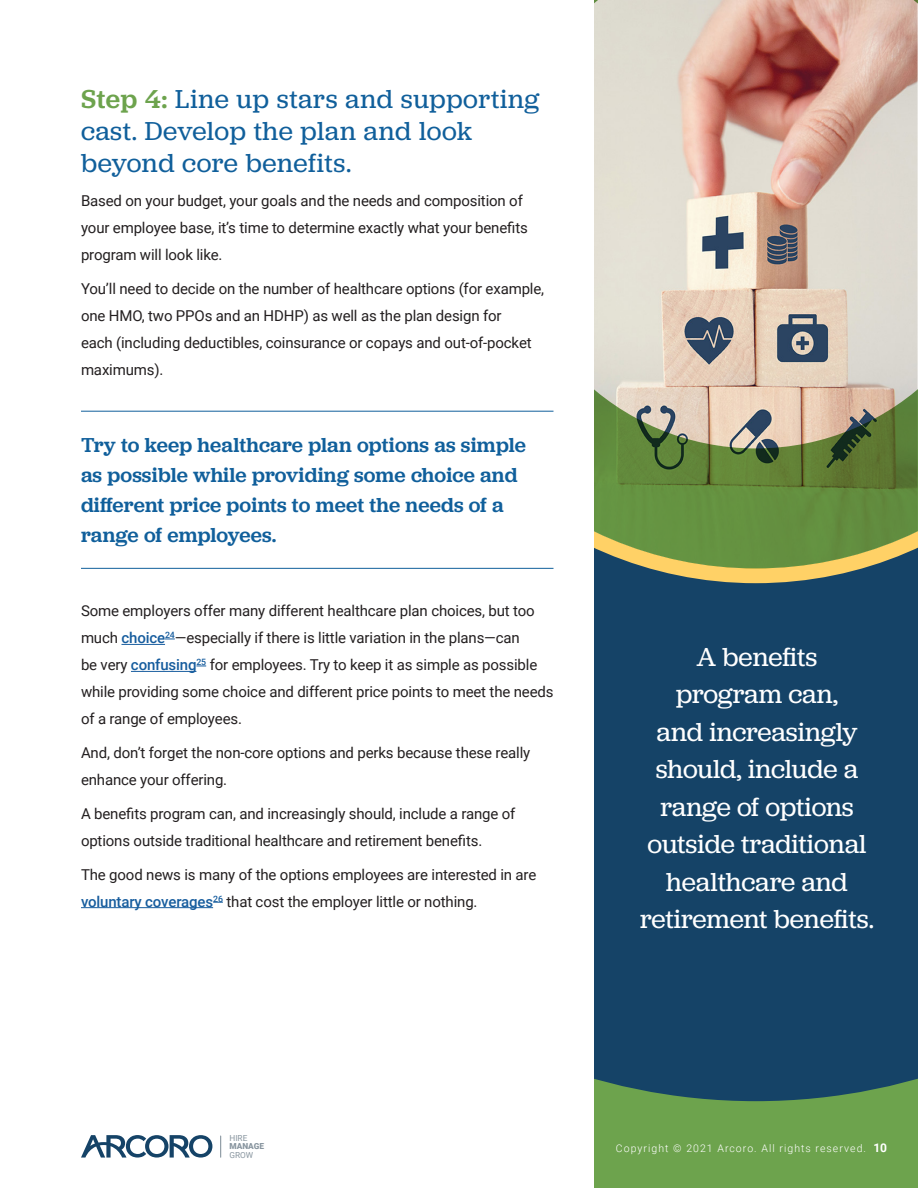
<style>
.page{position:relative;width:918px;height:1188px;background:#fff}
.page>*{position:absolute;margin:0;border:0;box-sizing:border-box;transform-origin:0 0}
.side_bar{font:27px/37.5px "Jubilat";letter-spacing:-.005em;color:#fff;text-align:center}
.Blue_Section_Header{font:27px/32.4px "Jubilat";letter-spacing:.02em;color:#105f9b}
.pull_quote{font:500 21px/30px "Jubilat";letter-spacing:.005em;color:#105f9b}
.Body_Style_1{font:15px/27px "Roboto";letter-spacing:-.01em;color:#231f20}
.t1{font:300 10.5px "Roboto";letter-spacing:.1em;color:#fff}
.t2{font:8.25px "Roboto";color:#8996a0}
.t3{font:900 8.25px "Roboto";color:#8996a0}
.s1{font-weight:500;color:#6da34d}
.s2{font-weight:500;color:#175d9e}
.s3{font-weight:700;font-size:12px}
</style>
<div class="page">
<div style="left:594px;top:1101px;width:324px;height:87px;background:#6da34d"></div>
<div style="left:594px;top:583px;width:324px;height:518px;background:#154367"></div>
<svg style="left:594px;top:568px;width:324px;height:15px;background:#7d8266"></svg>
<svg style="left:594px;top:0;width:324px;height:568px;background:#b9b196"></svg>
<svg style="left:220px;top:1136px;width:1px;height:21px"></svg>
<svg style="left:81px;top:1135px;width:131px;height:23px"></svg>
<hr style="left:81px;top:568px;width:473px;height:1px;background:#105f9b">
<hr style="left:81px;top:411px;width:473px;height:1px;background:#105f9b">
<hr style="left:121px;top:644px;width:44px;height:1px;background:#175d9e">
<hr style="left:131px;top:671px;width:65px;height:1px;background:#175d9e">
<hr style="left:81px;top:907px;width:132px;height:1px;background:#175d9e">
<p class="Blue_Section_Header" style="left:81px;top:82px;width:460px"><span class="s1">Step 4:</span> Line up stars and supporting cast. Develop the plan and look beyond core benefits.</p>
<p class="Body_Style_1" style="left:81px;top:187px;width:448px">Based on your budget, your goals and the needs and composition of your employee base, it’s time to determine exactly what your benefits program will look like.</p>
<p class="Body_Style_1" style="left:81px;top:274px;width:465px">You’ll need to decide on the number of healthcare options (for example, one HMO, two PPOs and an HDHP) as well as the plan design for<br>each (including deductibles, coinsurance or copays and out-of-pocket maximums).</p>
<p class="pull_quote" style="left:81px;top:429px;width:446px">Try to keep healthcare plan options as simple as possible while providing some choice and different price points to meet the needs of a range of employees.</p>
<p class="Body_Style_1" style="left:81px;top:597px;width:474px">Some employers offer many different healthcare plan choices, but too much <span class="s2">choice</span><sup>24</sup>—especially if there is little variation in the plans—can<br>be very <span class="s2">confusing</span><sup>25</sup> for employees. Try to keep it as simple as possible while providing some choice and different price points to meet the needs of a range of employees.</p>
<p class="Body_Style_1" style="left:81px;top:739px;width:451px">And, don’t forget the non-core options and perks because these really enhance your offering.</p>
<p class="Body_Style_1" style="left:81px;top:799px;width:436px">A benefits program can, and increasingly should, include a range of options outside traditional healthcare and retirement benefits.</p>
<p class="Body_Style_1" style="left:81px;top:860px;width:457px">The good news is many of the options employees are interested in are <span class="s2">voluntary coverages</span><sup>26</sup> that cost the employer little or nothing.</p>
<p class="side_bar" style="left:640px;top:637px;width:236px">A benefits<br>program can,<br>and increasingly should, include a range of options outside traditional healthcare and retirement benefits.</p>
<p class="t2" style="left:229px;top:1132px;width:19px">HIRE</p>
<p class="t3" style="left:229px;top:1141px;width:36px">MANAGE</p>
<p class="t2" style="left:229px;top:1149px;width:25px">GROW</p>
<p class="t1" style="left:616px;top:1141px;width:273px">Copyright © 2021 Arcoro. All rights reserved. <span class="s3">10</span></p>
</div>
